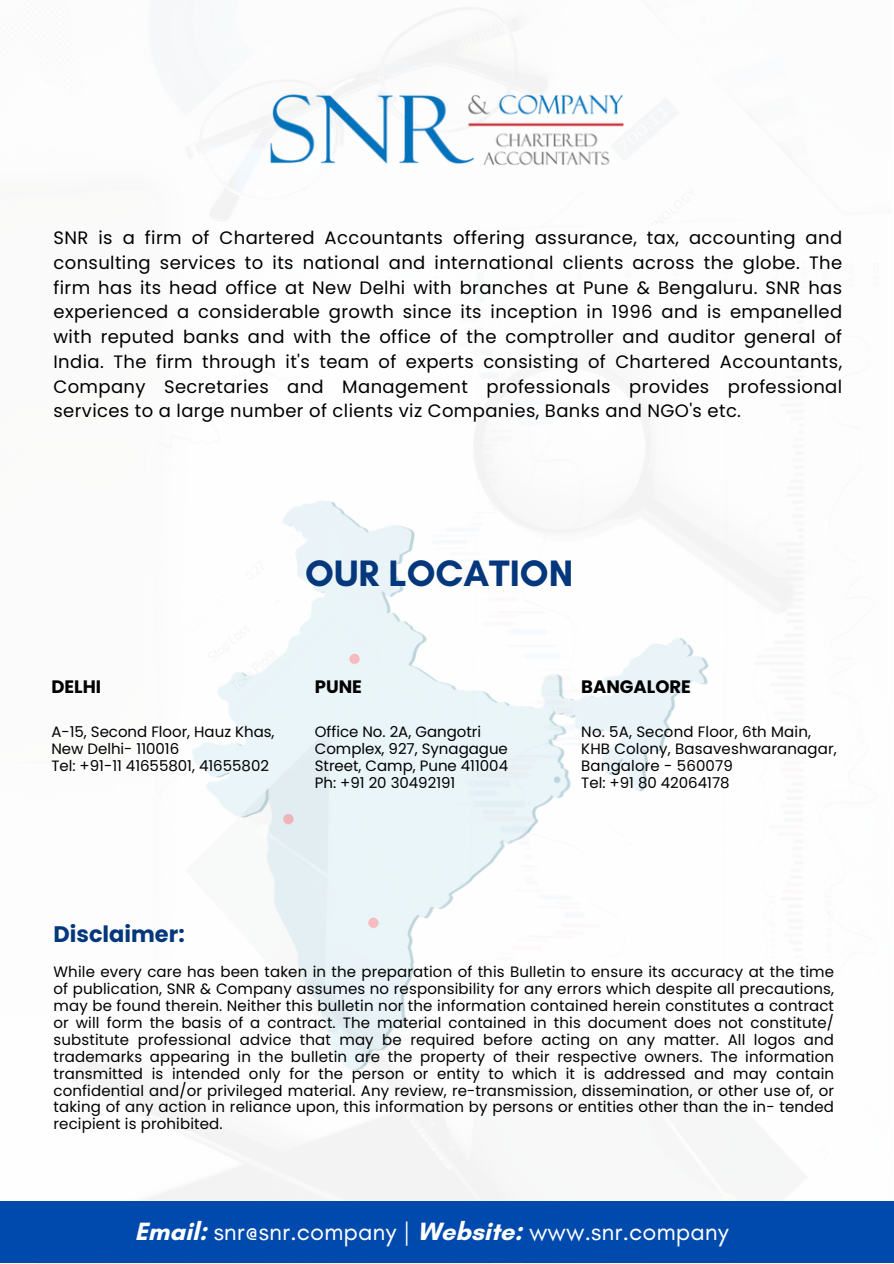
<style>
.page{position:relative;width:894px;height:1264px;background:#fff}
.page>*{position:absolute;margin:0;border:0;box-sizing:border-box;transform-origin:0 0}
.t1{font:700 37.5px "Glacial Indifference";color:#04377b}
.t2{font:25.5px "Glacial Indifference";color:#fff}
.t3{font:700 22.5px "Poppins";color:#04377b}
.t4{font:18px/24.8px "Poppins";letter-spacing:.02em;color:#000;text-align:justify}
.t5{font:700 18px "Poppins";color:#000}
.t6{font:15px/16.8px "Poppins";color:#000}
.s1{font-weight:700}
</style>
<div class="page">
<img style="left:0;top:7px;width:892px;height:1256px">
<img style="left:265px;top:89px;width:361px;height:82px">
<div style="left:0;top:1201px;width:892px;height:61px;background:#004aad"></div>
<p class="t4" style="left:53px;top:225px;width:790px">SNR is a firm of Chartered Accountants offering assurance, tax, accounting and consulting services to its national and international clients across the globe. The firm has its head office at New Delhi with branches at Pune &amp; Bengaluru. SNR has experienced a considerable growth since its inception in 1996 and is empanelled with reputed banks and with the office of the comptroller and auditor general of India. The firm through it's team of experts consisting of Chartered Accountants, Company Secretaries and Management professionals provides professional services to a large number of clients viz Companies, Banks and NGO's etc.</p>
<h1 class="t1" style="left:305px;top:550px;width:269px">OUR LOCATION</h1>
<p class="t5" style="left:51px;top:674px;width:51px">DELHI</p>
<p class="t5" style="left:315px;top:674px;width:49px">PUNE</p>
<p class="t5" style="left:581px;top:674px;width:111px">BANGALORE</p>
<p class="t6" style="left:51px;top:723px;width:225px">A-15, Second Floor, Hauz Khas,<br>New Delhi- 110016<br>Tel: +91-11 41655801, 41655802</p>
<p class="t6" style="left:315px;top:723px;width:195px">Office No. 2A, Gangotri<br>Complex, 927, Synagague<br>Street, Camp, Pune 411004<br>Ph: +91 20 30492191</p>
<p class="t6" style="left:581px;top:723px;width:257px">No. 5A, Second Floor, 6th Main,<br>KHB Colony, Basaveshwaranagar,<br>Bangalore - 560079<br>Tel: +91 80 42064178</p>
<h3 class="t3" style="left:53px;top:918px;width:133px">Disclaimer:</h3>
<p class="t6" style="left:53px;top:963px;width:781px;text-align:justify">While every care has been taken in the preparation of this Bulletin to ensure its accuracy at the time of publication, SNR &amp; Company assumes no responsibility for any errors which despite all precautions, may be found therein. Neither this bulletin nor the information contained herein constitutes a contract or will form the basis of a contract. The material contained in this document does not constitute/ substitute professional advice that may be required before acting on any matter. All logos and trademarks appearing in the bulletin are the property of their respective owners. The information transmitted is intended only for the person or entity to which it is addressed and may contain confidential and/or privileged material. Any review, re-transmission, dissemination, or other use of, or taking of any action in reliance upon, this information by persons or entities other than the in- tended recipient is prohibited.</p>
<h2 class="t2" style="left:135px;top:1215px;width:595px"><span class="s1">Email:</span> snr@snr.company | <span class="s1">Website:</span> www.snr.company</h2>
</div>
